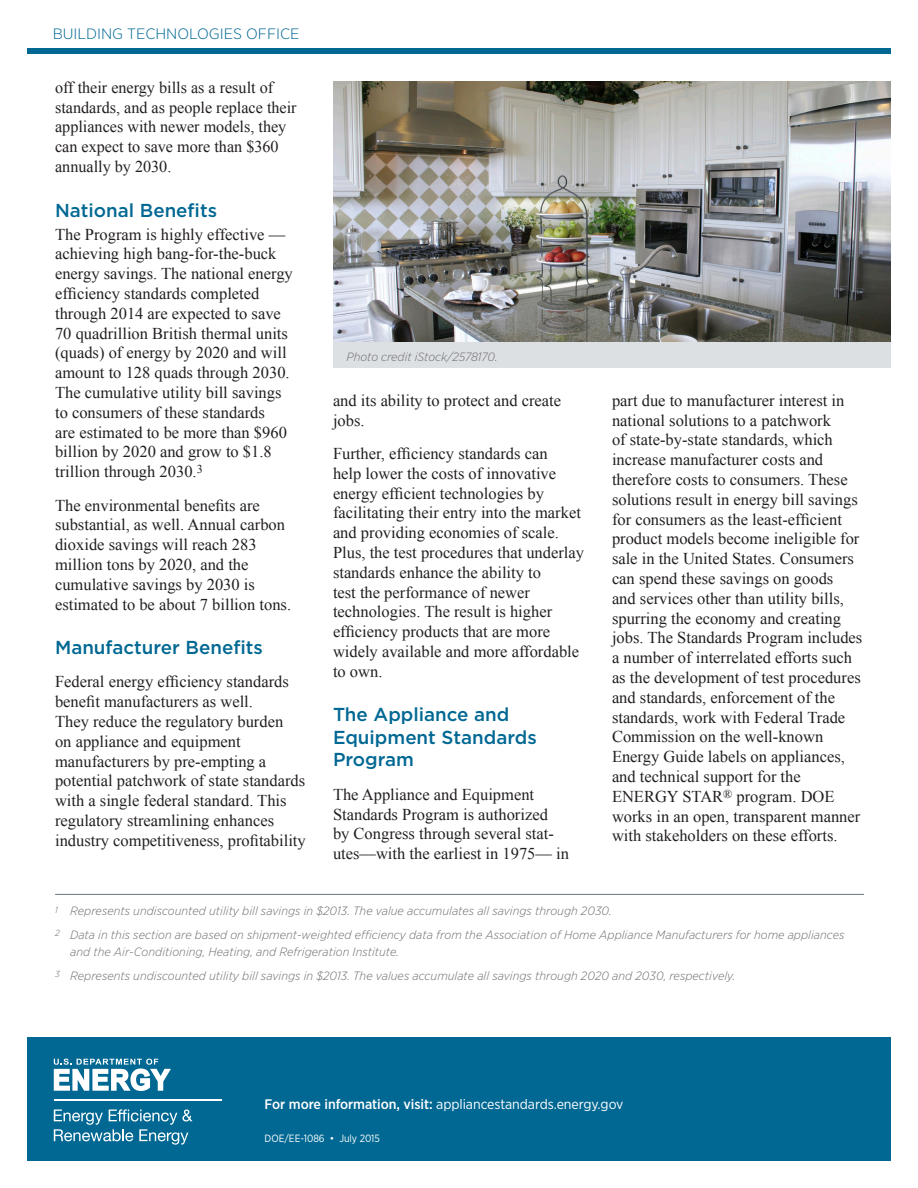
<style>
.page{position:relative;width:918px;height:1188px;background:#fff}
.page>*{position:absolute;margin:0;border:0;box-sizing:border-box;transform-origin:0 0}
.heading_1{font:500 18.75px/22.5px "Gotham";color:#006893}
.body_text{font:16.5px/19.8px "Times New Roman";color:#231f20}
.office_name{font:300 15px "Gotham Narrow";color:#006893;scale:1.1 1}
.t1{font:13.8px "Gotham Narrow";letter-spacing:-.005em;color:#fff}
.heading_2{font:italic 300 12px/16.5px "Gotham Narrow";letter-spacing:.005em;color:#6c6d70;scale:1.05 1}
.t2{font:10.5px "Gotham Narrow";letter-spacing:-.005em;color:#fff}
.s1{font-weight:500}
</style>
<div class="page">
<div style="left:27px;top:1038px;width:864px;height:123px;background:#006893"></div>
<img style="left:333px;top:81px;width:558px;height:261px">
<div style="left:333px;top:342px;width:558px;height:25px;background:#dde0e3"></div>
<hr style="left:55px;top:894px;width:809px;height:1px;background:#6a747b">
<div style="left:27px;top:48px;width:864px;height:6px;background:#006893"></div>
<svg style="left:54px;top:1059px;width:117px;height:32px"></svg>
<hr style="left:54px;top:1099px;width:168px;height:2px;background:#fff">
<svg style="left:54px;top:1109px;width:139px;height:36px"></svg>
<p class="office_name" style="left:53px;top:24px;width:226px">BUILDING TECHNOLOGIES OFFICE</p>
<p class="body_text" style="left:55px;top:77px;width:243px">off their energy bills as a result of standards, and as people replace their appliances with newer models, they can expect to save more than $360 annually by 2030.</p>
<p class="heading_1" style="left:55px;top:199px;width:164px">National Benefits</p>
<p class="body_text" style="left:55px;top:224px;width:239px">The Program is highly effective — achieving high bang-for-the-buck energy savings. The national energy efficiency standards completed through 2014 are expected to save 70 quadrillion British thermal units (quads) of energy by 2020 and will amount to 128 quads through 2030.<br>The cumulative utility bill savings to consumers of these standards<br>are estimated to be more than $960 billion by 2020 and grow to $1.8 trillion through 2030.<sup>3</sup></p>
<p class="body_text" style="left:55px;top:495px;width:238px">The environmental benefits are substantial, as well. Annual carbon dioxide savings will reach 283 million tons by 2020, and the cumulative savings by 2030 is estimated to be about 7 billion tons.</p>
<p class="heading_1" style="left:55px;top:636px;width:209px">Manufacturer Benefits</p>
<p class="body_text" style="left:55px;top:672px;width:252px">Federal energy efficiency standards benefit manufacturers as well.<br>They reduce the regulatory burden<br>on appliance and equipment manufacturers by pre-empting a potential patchwork of state standards with a single federal standard. This regulatory streamlining enhances industry competitiveness, profitability</p>
<p class="heading_2" style="left:346px;top:348px;width:146px">Photo credit iStock/2578170.</p>
<p class="body_text" style="left:333px;top:390px;width:230px">and its ability to protect and create jobs.</p>
<p class="body_text" style="left:333px;top:443px;width:253px">Further, efficiency standards can<br>help lower the costs of innovative energy efficient technologies by facilitating their entry into the market and providing economies of scale.<br>Plus, the test procedures that underlay standards enhance the ability to<br>test the performance of newer technologies. The result is higher efficiency products that are more widely available and more affordable to own.</p>
<p class="heading_1" style="left:333px;top:703px;width:205px">The Appliance and<br>Equipment Standards<br>Program</p>
<p class="body_text" style="left:333px;top:784px;width:238px">The Appliance and Equipment<br>Standards Program is authorized<br>by Congress through several stat&shy;utes—with the earliest in 1975— in</p>
<p class="body_text" style="left:612px;top:390px;width:252px">part due to manufacturer interest in national solutions to a patchwork<br>of state-by-state standards, which increase manufacturer costs and therefore costs to consumers. These solutions result in energy bill savings for consumers as the least-efficient product models become ineligible for sale in the United States. Consumers can spend these savings on goods<br>and services other than utility bills, spurring the economy and creating jobs. The Standards Program includes a number of interrelated efforts such as the development of test procedures and standards, enforcement of the standards, work with Federal Trade Commission on the well-known Energy Guide labels on appliances, and technical support for the ENERGY STAR<sup>®</sup> program. DOE works in an open, transparent manner with stakeholders on these efforts.</p>
<p class="heading_2" style="left:55px;top:903px;width:532px"><sup>1</sup> Represents undiscounted utility bill savings in $2013. The value accumulates all savings through 2030.</p>
<p class="heading_2" style="left:70px;top:927px;width:739px;text-indent:-15px"><sup>2</sup> Data in this section are based on shipment-weighted efficiency data from the Association of Home Appliance Manufacturers for home appliances and the Air-Conditioning, Heating, and Refrigeration Institute.</p>
<p class="heading_2" style="left:55px;top:967px;width:649px"><sup>3</sup> Represents undiscounted utility bill savings in $2013. The values accumulate all savings through 2020 and 2030, respectively.</p>
<p class="t1" style="left:265px;top:1096px;width:360px"><span class="s1">For more information, visit:</span> appliancestandards.energy.gov</p>
<p class="t2" style="left:265px;top:1131px;width:117px">DOE/EE-1086 • July 2015</p>
</div>
